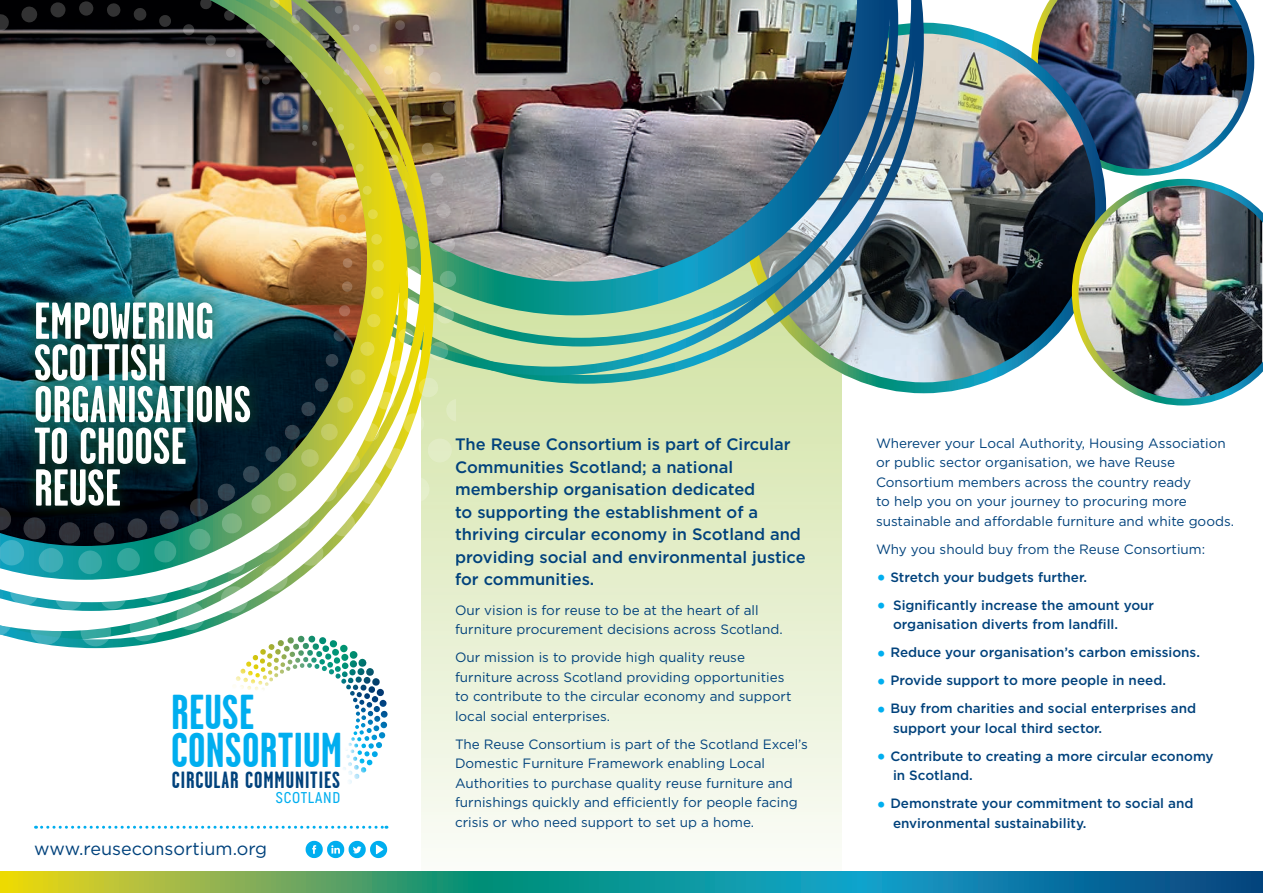
<style>
.page{position:relative;width:1263px;height:893px;background:#fff}
.page>*{position:absolute;margin:0;border:0;box-sizing:border-box;transform-origin:0 0}
.t1{font:700 51.9px/41.7px "Garage Gothic";color:#fff}
.t2{font:700 49.05px/37.2px "Garage Gothic";letter-spacing:.005em;color:#00aeef}
.t3{font:700 23.55px "Garage Gothic";letter-spacing:.04em;color:#01427c}
.t4{font:18px "Gotham";color:#01427c}
.t5{font:500 16.5px/22.5px "Gotham";color:#01427c}
.t6{font:600 15.6px "Akrobat";letter-spacing:.05em;color:#00aeef}
.t7{font:13.5px/19.5px "Gotham";color:#01427c}
.t8{font:500 13.5px/19.5px "Gotham";color:#01427c}
.s1{font-size:21px;color:#00aeef}
</style>
<div class="page">
<svg style="left:421px;top:384px;width:421px;height:488px;background:#e8f0d3"></svg>
<img style="left:747px;top:28px;width:284px;height:360px">
<svg style="left:455px;top:0;width:469px;height:384px;background:#9ec3b0"></svg>
<svg style="left:455px;top:346px;width:443px;height:30px;background:#9fcfae"></svg>
<svg style="left:455px;top:0;width:465px;height:346px;background:#83a79c"></svg>
<img style="left:455px;top:0;width:436px;height:315px">
<img style="left:1031px;top:0;width:231px;height:405px">
<img style="left:0;top:0;width:455px;height:685px">
<svg style="left:260px;top:636px;width:100px;height:24px"></svg>
<svg style="left:36px;top:826px;width:351px;height:3px"></svg>
<svg style="left:306px;top:841px;width:81px;height:17px"></svg>
<svg style="left:21px;top:289px;width:242px;height:230px;background:#114343"></svg>
<svg style="left:0;top:872px;width:1263px;height:21px;background:#389580"></svg>
<h1 class="t1" style="left:34px;top:300px;width:219px">EMPOWERING<br>SCOTTISH<br>ORGANISATIONS<br>TO CHOOSE<br>REUSE</h1>
<h2 class="t2" style="left:171px;top:693px;width:173px">REUSE<br>CONSORTIUM</h2>
<h3 class="t3" style="left:172px;top:765px;width:170px">CIRCULAR COMMUNITIES</h3>
<p class="t6" style="left:276px;top:788px;width:66px">SCOTLAND</p>
<h3 class="t4" style="left:34px;top:837px;width:234px">www.reuseconsortium.org</h3>
<p class="t5" style="left:455px;top:433px;width:352px">The Reuse Consortium is part of Circular Communities Scotland; a national membership organisation dedicated<br>to supporting the establishment of a thriving circular economy in Scotland and providing social and environmental justice for communities.</p>
<p class="t7" style="left:455px;top:600px;width:329px">Our vision is for reuse to be at the heart of all furniture procurement decisions across Scotland.</p>
<p class="t7" style="left:455px;top:648px;width:338px">Our mission is to provide high quality reuse furniture across Scotland providing opportunities to contribute to the circular economy and support local social enterprises.</p>
<p class="t7" style="left:455px;top:734px;width:354px">The Reuse Consortium is part of the Scotland Excel’s Domestic Furniture Framework enabling Local Authorities to purchase quality reuse furniture and furnishings quickly and efficiently for people facing crisis or who need support to set up a home.</p>
<p class="t7" style="left:876px;top:433px;width:360px">Wherever your Local Authority, Housing Association or public sector organisation, we have Reuse Consortium members across the country ready<br>to help you on your journey to procuring more sustainable and affordable furniture and white goods.</p>
<p class="t7" style="left:876px;top:539px;width:331px">Why you should buy from the Reuse Consortium:</p>
<p class="t8" style="left:876px;top:567px;width:213px"><span class="s1">•</span> Stretch your budgets further.</p>
<p class="t8" style="left:893px;top:595px;width:263px;text-indent:-17px"><span class="s1">•</span> Significantly increase the amount your organisation diverts from landfill.</p>
<p class="t8" style="left:876px;top:643px;width:325px"><span class="s1">•</span> Reduce your organisation’s carbon emissions.</p>
<p class="t8" style="left:876px;top:671px;width:291px"><span class="s1">•</span> Provide support to more people in need.</p>
<p class="t8" style="left:893px;top:699px;width:305px;text-indent:-17px"><span class="s1">•</span> Buy from charities and social enterprises and support your local third sector.</p>
<p class="t8" style="left:893px;top:746px;width:322px;text-indent:-17px"><span class="s1">•</span> Contribute to creating a more circular economy in Scotland.</p>
<p class="t8" style="left:893px;top:794px;width:302px;text-indent:-17px"><span class="s1">•</span> Demonstrate your commitment to social and environmental sustainability.</p>
</div>
